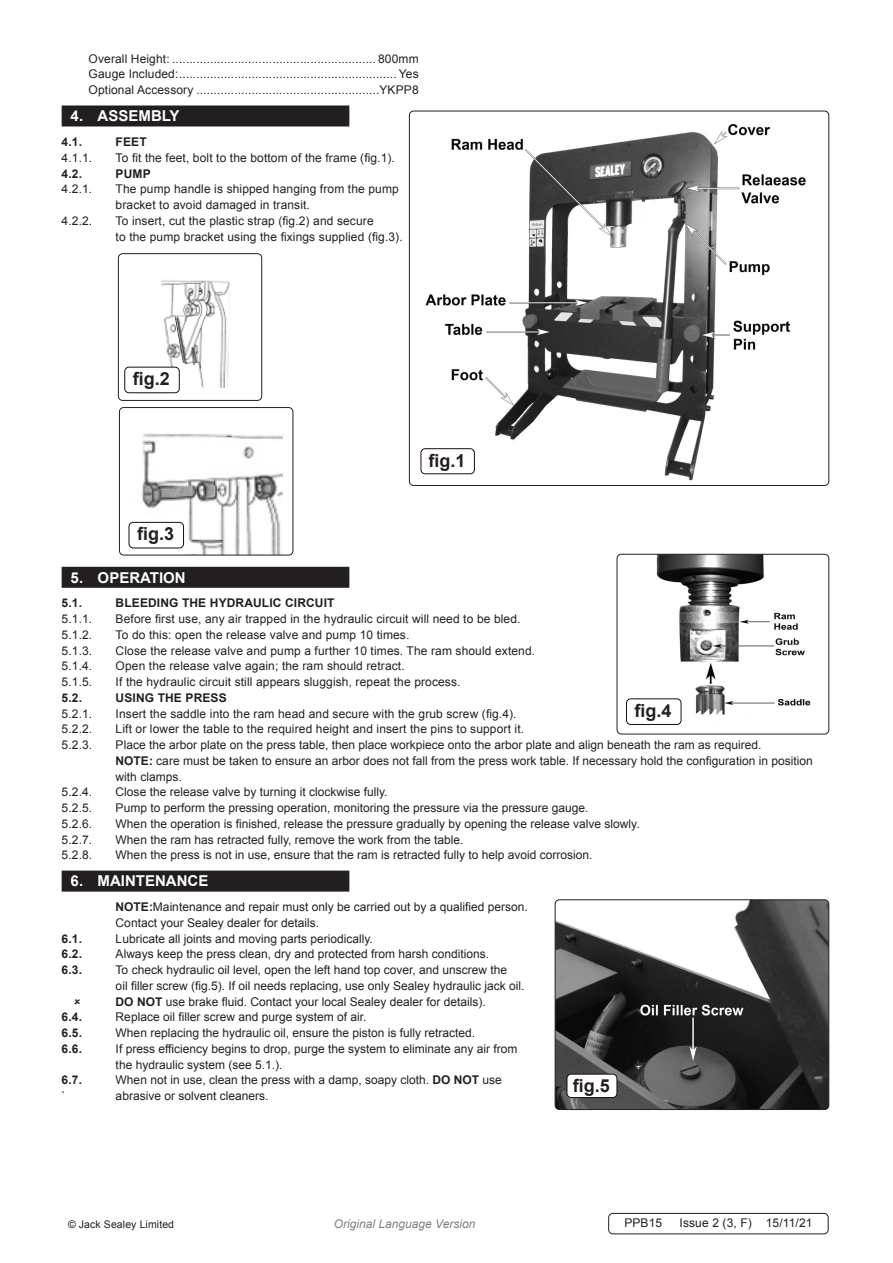
<style>
.page{position:relative;width:893px;height:1263px;background:#fff}
.page>*{position:absolute;margin:0;border:0;box-sizing:border-box;transform-origin:0 0}
.t1{font:700 18px "Arial";color:#231f20}
.t2{font:700 15px "Arial";color:#fff}
.Body{font:12px/15.8px "Arial";color:#231f20}
.Specifications__Tabb{font:12px "Arial";letter-spacing:.01em;color:#231f20}
.t3{font:700 12px "Arial";letter-spacing:.01em;color:#231f20}
.Body__Footer{font:12px "Arial";letter-spacing:.01em;color:#231f20}
.t4{font:italic 12px "Arial";color:#808285}
.Body__Justified__7pt{font:10.5px "Arial";letter-spacing:.01em;color:#231f20}
.s1{font-weight:700}
</style>
<div class="page">
<div style="left:62px;top:105px;width:287px;height:21px;background:#231f20"></div>
<div style="left:62px;top:567px;width:287px;height:21px;background:#231f20"></div>
<div style="left:62px;top:870px;width:287px;height:21px;background:#231f20"></div>
<img style="left:420px;top:123px;width:409px;height:362px">
<div style="left:409px;top:111px;width:420px;height:375px;border:1px solid #231f20;border-radius:4px"></div>
<div style="left:421px;top:448px;width:54px;height:26px;border:1px solid #200a0e;border-radius:4px"></div>
<img style="left:151px;top:280px;width:79px;height:114px">
<div style="left:118px;top:253px;width:144px;height:148px;border:1px solid #231f20;border-radius:4px"></div>
<div style="left:125px;top:367px;width:54px;height:26px;background:#fff;border-radius:4px"></div>
<div style="left:124px;top:367px;width:56px;height:26px;border:1px solid #200a0e;border-radius:4px"></div>
<img style="left:119px;top:434px;width:164px;height:121px">
<div style="left:119px;top:407px;width:174px;height:148px;border:1px solid #231f20;border-radius:4px"></div>
<div style="left:129px;top:522px;width:55px;height:26px;background:#fff;border-radius:4px"></div>
<div style="left:129px;top:522px;width:55px;height:26px;border:1px solid #200a0e;border-radius:4px"></div>
<img style="left:555px;top:901px;width:274px;height:208px">
<div style="left:555px;top:899px;width:274px;height:211px;border:1px solid #231f20;border-radius:4px"></div>
<div style="left:567px;top:1074px;width:50px;height:23px;background:#fff;border-radius:4px"></div>
<div style="left:567px;top:1074px;width:50px;height:24px;border:1px solid #200a0e;border-radius:4px"></div>
<img style="left:656px;top:554px;width:173px;height:180px">
<div style="left:617px;top:554px;width:212px;height:180px;border:1px solid #231f20;border-radius:4px"></div>
<div style="left:626px;top:699px;width:55px;height:25px;background:#fff;border-radius:4px"></div>
<div style="left:626px;top:698px;width:55px;height:27px;border:1px solid #200a0e;border-radius:4px"></div>
<div style="left:608px;top:1213px;width:220px;height:21px;border:1px solid #231f20;border-radius:4px"></div>
<p class="Specifications__Tabb" style="left:89px;top:51px;width:331px">Overall Height: ........................................................... 800mm</p>
<p class="Specifications__Tabb" style="left:89px;top:66px;width:331px">Gauge Included:............................................................... Yes</p>
<p class="Specifications__Tabb" style="left:89px;top:82px;width:331px">Optional Accessory .....................................................YKPP8</p>
<p class="t2" style="left:71px;top:106px;width:110px">4. ASSEMBLY</p>
<p class="t3" style="left:62px;top:134px;width:22px">4.1.</p>
<p class="t3" style="left:116px;top:134px;width:33px">FEET</p>
<p class="Body" style="left:62px;top:150px;width:32px">4.1.1.</p>
<p class="Body" style="left:116px;top:150px;width:281px">To fit the feet, bolt to the bottom of the frame (fig.1).</p>
<p class="t3" style="left:62px;top:165px;width:22px">4.2.</p>
<p class="t3" style="left:116px;top:165px;width:37px">PUMP</p>
<p class="Body" style="left:62px;top:181px;width:32px">4.2.1.</p>
<p class="Body" style="left:116px;top:181px;width:285px">The pump handle is shipped hanging from the pump</p>
<p class="Body" style="left:116px;top:197px;width:196px">bracket to avoid damaged in transit.</p>
<p class="Body" style="left:62px;top:213px;width:32px">4.2.2.</p>
<p class="Body" style="left:116px;top:213px;width:259px">To insert, cut the plastic strap (fig.2) and secure</p>
<p class="Body" style="left:116px;top:229px;width:289px">to the pump bracket using the fixings supplied (fig.3).</p>
<p class="t1" style="left:133px;top:367px;width:39px">fig.2</p>
<p class="t1" style="left:137px;top:522px;width:39px">fig.3</p>
<p class="t1" style="left:428px;top:448px;width:39px">fig.1</p>
<p class="t2" style="left:71px;top:567px;width:117px">5. OPERATION</p>
<p class="t3" style="left:62px;top:595px;width:22px">5.1.</p>
<p class="t3" style="left:116px;top:595px;width:220px">BLEEDING THE HYDRAULIC CIRCUIT</p>
<p class="Body" style="left:62px;top:611px;width:32px">5.1.1.</p>
<p class="Body" style="left:116px;top:611px;width:406px">Before first use, any air trapped in the hydraulic circuit will need to be bled.</p>
<p class="Body" style="left:62px;top:627px;width:32px">5.1.2.</p>
<p class="Body" style="left:116px;top:627px;width:295px">To do this: open the release valve and pump 10 times.</p>
<p class="Body" style="left:62px;top:643px;width:32px">5.1.3.</p>
<p class="Body" style="left:116px;top:643px;width:421px">Close the release valve and pump a further 10 times. The ram should extend.</p>
<p class="Body" style="left:62px;top:658px;width:32px">5.1.4.</p>
<p class="Body" style="left:116px;top:658px;width:291px">Open the release valve again; the ram should retract.</p>
<p class="Body" style="left:62px;top:674px;width:32px">5.1.5.</p>
<p class="Body" style="left:116px;top:674px;width:346px">If the hydraulic circuit still appears sluggish, repeat the process.</p>
<p class="t3" style="left:62px;top:690px;width:22px">5.2.</p>
<p class="t3" style="left:116px;top:690px;width:113px">USING THE PRESS</p>
<p class="Body" style="left:62px;top:706px;width:32px">5.2.1.</p>
<p class="Body" style="left:116px;top:706px;width:402px">Insert the saddle into the ram head and secure with the grub screw (fig.4).</p>
<p class="Body" style="left:62px;top:721px;width:32px">5.2.2.</p>
<p class="Body" style="left:116px;top:721px;width:410px">Lift or lower the table to the required height and insert the pins to support it.</p>
<p class="Body" style="left:62px;top:737px;width:32px">5.2.3.</p>
<p class="Body" style="left:116px;top:737px;width:647px">Place the arbor plate on the press table, then place workpiece onto the arbor plate and align beneath the ram as required.</p>
<p class="Body" style="left:116px;top:753px;width:698px"><span class="s1">NOTE:</span> care must be taken to ensure an arbor does not fall from the press work table. If necessary hold the configuration in position with clamps.</p>
<p class="Body" style="left:62px;top:784px;width:32px">5.2.4.</p>
<p class="Body" style="left:116px;top:784px;width:273px">Close the release valve by turning it clockwise fully.</p>
<p class="Body" style="left:62px;top:800px;width:32px">5.2.5.</p>
<p class="Body" style="left:116px;top:800px;width:474px">Pump to perform the pressing operation, monitoring the pressure via the pressure gauge.</p>
<p class="Body" style="left:62px;top:816px;width:32px">5.2.6.</p>
<p class="Body" style="left:116px;top:816px;width:526px">When the operation is finished, release the pressure gradually by opening the release valve slowly.</p>
<p class="Body" style="left:62px;top:832px;width:32px">5.2.7.</p>
<p class="Body" style="left:116px;top:832px;width:349px">When the ram has retracted fully, remove the work from the table.</p>
<p class="Body" style="left:62px;top:847px;width:32px">5.2.8.</p>
<p class="Body" style="left:116px;top:847px;width:478px">When the press is not in use, ensure that the ram is retracted fully to help avoid corrosion.</p>
<p class="t2" style="left:71px;top:871px;width:139px">6. MAINTENANCE</p>
<p class="Body" style="left:116px;top:899px;width:414px"><span class="s1">NOTE:</span>Maintenance and repair must only be carried out by a qualified person.</p>
<p class="Body" style="left:116px;top:915px;width:205px">Contact your Sealey dealer for details.</p>
<p class="t3" style="left:62px;top:930px;width:22px">6.1.</p>
<p class="Body" style="left:116px;top:931px;width:259px">Lubricate all joints and moving parts periodically.</p>
<p class="t3" style="left:62px;top:946px;width:22px">6.2.</p>
<p class="Body" style="left:116px;top:946px;width:375px">Always keep the press clean, dry and protected from harsh conditions.</p>
<p class="t3" style="left:62px;top:962px;width:22px">6.3.</p>
<p class="Body" style="left:116px;top:962px;width:393px">To check hydraulic oil level, open the left hand top cover, and unscrew the</p>
<p class="Body" style="left:116px;top:978px;width:410px">oil filler screw (fig.5). If oil needs replacing, use only Sealey hydraulic jack oil.</p>
<p class="Body" style="left:116px;top:994px;width:372px"><span class="s1">DO NOT</span> use brake fluid. Contact your local Sealey dealer for details).</p>
<p class="t3" style="left:62px;top:1009px;width:22px">6.4.</p>
<p class="Body" style="left:116px;top:1009px;width:252px">Replace oil filler screw and purge system of air.</p>
<p class="t3" style="left:62px;top:1025px;width:22px">6.5.</p>
<p class="Body" style="left:116px;top:1025px;width:361px">When replacing the hydraulic oil, ensure the piston is fully retracted.</p>
<p class="t3" style="left:62px;top:1041px;width:22px">6.6.</p>
<p class="Body" style="left:116px;top:1041px;width:403px">If press efficiency begins to drop, purge the system to eliminate any air from</p>
<p class="Body" style="left:116px;top:1057px;width:168px">the hydraulic system (see 5.1.).</p>
<p class="t3" style="left:62px;top:1072px;width:22px">6.7.</p>
<p class="Body" style="left:116px;top:1072px;width:388px">When not in use, clean the press with a damp, soapy cloth. <span class="s1">DO NOT</span> use</p>
<p class="Body" style="left:62px;top:1088px;width:5px">`</p>
<p class="Body" style="left:116px;top:1088px;width:154px">abrasive or solvent cleaners.</p>
<p class="t1" style="left:635px;top:698px;width:39px">fig.4</p>
<p class="t1" style="left:573px;top:1074px;width:39px">fig.5</p>
<p class="Body__Justified__7pt" style="left:68px;top:1217px;width:108px">© Jack Sealey Limited</p>
<p class="t4" style="left:334px;top:1216px;width:143px">Original Language Version</p>
<p class="Body__Footer" style="left:624px;top:1215px;width:39px">PPB15</p>
<p class="Body__Footer" style="left:680px;top:1215px;width:134px">Issue 2 (3, F) 15/11/21</p>
</div>
